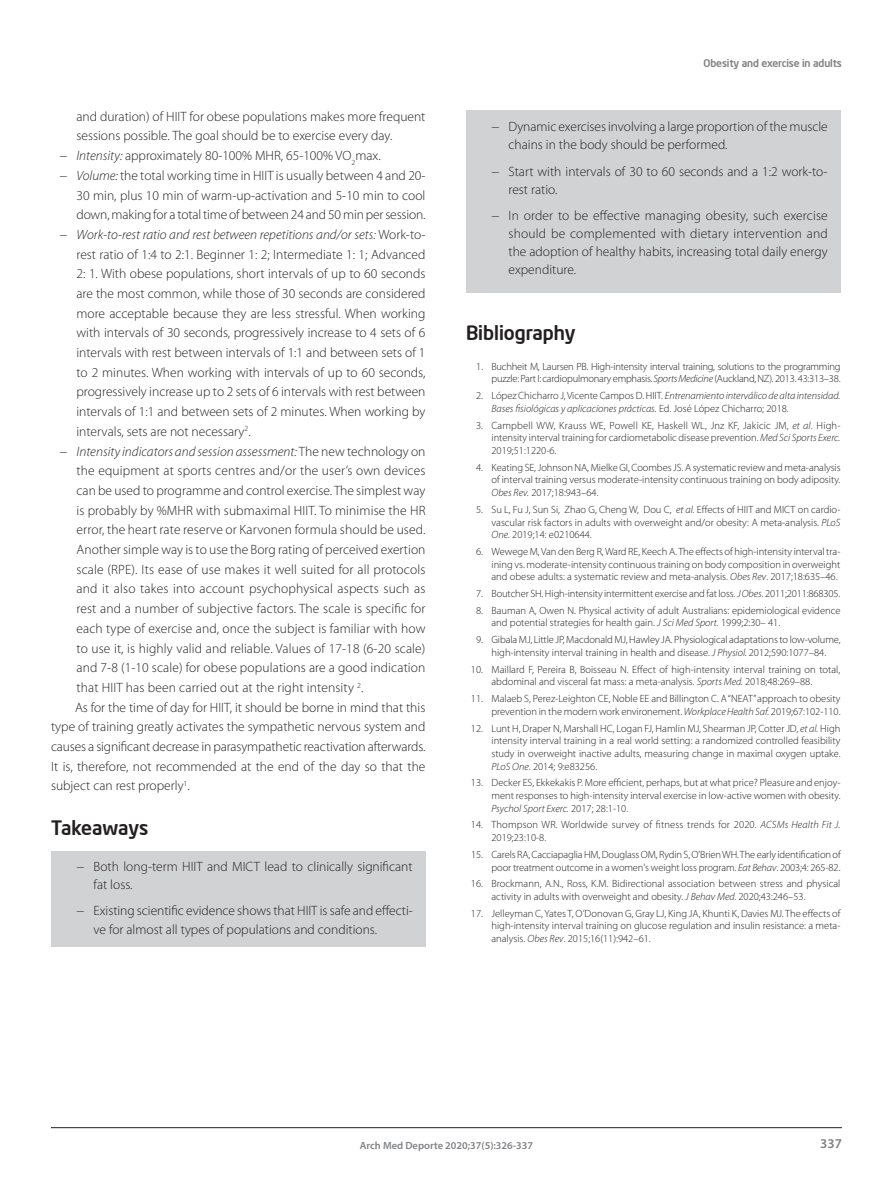
<style>
.page{position:relative;width:893px;height:1191px;background:#fff}
.page>*{position:absolute;margin:0;border:0;box-sizing:border-box;transform-origin:0 0}
.Subtítulo_1{font:500 19.5px "Neo Sans Intel";color:#231f20}
.C__de_texto{font:300 13.5px/19.6px "Myriad Pro";color:#231f20}
.t1{font:600 13.5px "Myriad Pro";color:#808285}
.biblio{font:300 10.5px/12.6px "Myriad Pro";color:#231f20;text-align:justify}
.biblio-2{font:300 10.5px/12.6px "Myriad Pro";letter-spacing:-.02em;color:#231f20;text-align:right}
.biblio-3{font:italic 300 10.5px/12.6px "Myriad Pro";color:#231f20}
.t2{font:600 10.5px "Myriad Pro";color:#808285}
.t3{font:500 10.5px "Neo Sans Intel";letter-spacing:-.01em;color:#808285}
.s1{font-style:italic}
.s2{font-style:normal}
</style>
<div class="page">
<hr style="left:51px;top:1127px;width:791px;height:1px;background:#231f20">
<div style="left:51px;top:850px;width:374px;height:96px;background:#d1d2d4"></div>
<div style="left:466px;top:110px;width:374px;height:183px;background:#d1d2d4"></div>
<p class="C__de_texto" style="left:76px;top:106px;width:350px">and duration) of HIIT for obese populations makes more frequent sessions possible. The goal should be to exercise every day.</p>
<p class="C__de_texto" style="left:59px;top:146px;width:323px">− <span class="s1">Intensity:</span> approximately 80-100% MHR, 65-100% VO<sub>2</sub>max.</p>
<p class="C__de_texto" style="left:76px;top:165px;width:351px;text-align:justify;text-indent:-17px">− <span class="s1">Volume:</span> the total working time in HIIT is usually between 4 and 20- 30 min, plus 10 min of warm-up-activation and 5-10 min to cool down, making for a total time of between 24 and 50 min per session.</p>
<p class="C__de_texto" style="left:76px;top:224px;width:351px;text-align:justify;text-indent:-17px">− <span class="s1">Work-to-rest ratio and rest between repetitions and/or sets:</span> Work-to&shy;rest ratio of 1:4 to 2:1. Beginner 1: 2; Intermediate 1: 1; Advanced 2: 1. With obese populations, short intervals of up to 60 seconds are the most common, while those of 30 seconds are considered more acceptable because they are less stressful. When working with intervals of 30 seconds, progressively increase to 4 sets of 6 intervals with rest between intervals of 1:1 and between sets of 1 to 2 minutes. When working with intervals of up to 60 seconds, progressively increase up to 2 sets of 6 intervals with rest between intervals of 1:1 and between sets of 2 minutes. When working by intervals, sets are not necessary<sup>2</sup>.</p>
<p class="C__de_texto" style="left:76px;top:441px;width:351px;text-align:justify;text-indent:-17px">− <span class="s1">Intensity indicators and session assessment:</span> The new technology on the equipment at sports centres and/or the user’s own devices can be used to programme and control exercise. The simplest way is probably by %MHR with submaximal HIIT. To minimise the HR error, the heart rate reserve or Karvonen formula should be used.<br>Another simple way is to use the Borg rating of perceived exertion scale (RPE). Its ease of use makes it well suited for all protocols and it also takes into account psychophysical aspects such as rest and a number of subjective factors. The scale is specific for each type of exercise and, once the subject is familiar with how to use it, is highly valid and reliable. Values of 17-18 (6-20 scale) and 7-8 (1-10 scale) for obese populations are a good indication that HIIT has been carried out at the right intensity <sup>2</sup>.</p>
<p class="C__de_texto" style="left:51px;top:697px;width:376px;text-align:justify;text-indent:24px">As for the time of day for HIIT, it should be borne in mind that this type of training greatly activates the sympathetic nervous system and causes a significant decrease in parasympathetic reactivation afterwards.<br>It is, therefore, not recommended at the end of the day so that the subject can rest properly<sup>1</sup>.</p>
<p class="Subtítulo_1" style="left:51px;top:816px;width:99px">Takeaways</p>
<p class="C__de_texto" style="left:94px;top:857px;width:321px;line-height:18.1px;text-indent:-17px">− Both long-term HIIT and MICT lead to clinically significant fat loss.</p>
<p class="C__de_texto" style="left:94px;top:901px;width:321px;line-height:18.1px;text-indent:-17px">− Existing scientific evidence shows that HIIT is safe and effecti&shy;ve for almost all types of populations and conditions.</p>
<p class="t3" style="left:704px;top:56px;width:140px">Obesity and exercise in adults</p>
<p class="C__de_texto" style="left:508px;top:118px;width:321px;line-height:18px;text-indent:-17px">− Dynamic exercises involving a large proportion of the muscle chains in the body should be performed.</p>
<p class="C__de_texto" style="left:508px;top:162px;width:321px;line-height:18px;text-indent:-17px">− Start with intervals of 30 to 60 seconds and a 1:2 work-to&shy;rest ratio.</p>
<p class="C__de_texto" style="left:508px;top:207px;width:321px;line-height:18px;text-align:justify;text-indent:-17px">− In order to be effective managing obesity, such exercise should be complemented with dietary intervention and the adoption of healthy habits, increasing total daily energy expenditure.</p>
<p class="Subtítulo_1" style="left:466px;top:321px;width:111px">Bibliography</p>
<p class="biblio-2" style="left:476px;top:360px;width:366px">1. Buchheit M, Laursen PB. High-intensity interval training, solutions to the programming puzzle: Part I: cardiopulmonary emphasis. <span class="s1">Sports Medicine</span> (Auckland, NZ). 2013. 43:313–38.</p>
<p class="biblio-3" style="left:491px;top:389px;width:350px;text-indent:-15px"><span class="s2">2. López Chicharro J, Vicente Campos D. HIIT.</span> Entrenamiento interválico de alta intensidad.<br>Bases fisiológicas y aplicaciones prácticas. <span class="s2">Ed. José López Chicharro; 2018.</span></p>
<p class="biblio" style="left:491px;top:419px;width:350px;text-indent:-15px">3. Campbell WW, Krauss WE, Powell KE, Haskell WL, Jnz KF, Jakicic JM, <span class="s1">et al</span>. High&shy;intensity interval training for cardiometabolic disease prevention. <span class="s1">Med Sci Sports Exerc.<br></span>2019;51:1220-6.</p>
<p class="biblio" style="left:491px;top:461px;width:351px;text-indent:-15px">4. Keating SE, Johnson NA, Mielke GI, Coombes JS. A systematic review and meta-analysis of interval training versus moderate-intensity continuous training on body adiposity.<br><span class="s1">Obes Rev.</span> 2017;18:943–64.</p>
<p class="biblio" style="left:491px;top:503px;width:350px;text-indent:-15px">5. Su L, Fu J, Sun Si, Zhao G, Cheng W, Dou C, <span class="s1">et al.</span> Effects of HIIT and MICT on cardio&shy;vascular risk factors in adults with overweight and/or obesity: A meta-analysis. <span class="s1">PLoS One.</span> 2019;14: e0210644.</p>
<p class="biblio" style="left:491px;top:545px;width:350px;text-indent:-15px">6. Wewege M, Van den Berg R, Ward RE, Keech A. The effects of high-intensity interval tra&shy;ining vs. moderate-intensity continuous training on body composition in overweight and obese adults: a systematic review and meta-analysis. <span class="s1">Obes Rev</span>. 2017;18:635–46.</p>
<p class="biblio" style="left:476px;top:587px;width:366px">7. Boutcher SH. High-intensity intermittent exercise and fat loss. <span class="s1">J Obes</span>. 2011;2011:868305.</p>
<p class="biblio" style="left:491px;top:604px;width:351px;text-indent:-15px">8. Bauman A, Owen N. Physical activity of adult Australians: epidemiological evidence and potential strategies for health gain. <span class="s1">J Sci Med Sport.</span> 1999;2:30– 41.</p>
<p class="biblio" style="left:476px;top:633px;width:366px;text-align:center">9. Gibala MJ, Little JP, Macdonald MJ, Hawley JA. Physiological adaptations to low-volume, high-intensity interval training in health and disease. <span class="s1">J Physiol.</span> 2012;590:1077–84.</p>
<p class="biblio" style="left:491px;top:663px;width:350px;text-indent:-21px">10. Maillard F, Pereira B, Boisseau N. Effect of high-intensity interval training on total, abdominal and visceral fat mass: a meta-analysis. <span class="s1">Sports Med.</span> 2018;48:269–88.</p>
<p class="biblio" style="left:471px;top:692px;width:371px;text-align:right">11. Malaeb S, Perez-Leighton CE, Noble EE and Billington C. A “NEAT” approach to obesity prevention in the modern work environement. <span class="s1">Workplace Health Saf.</span> 2019;67:102-110.</p>
<p class="biblio" style="left:491px;top:722px;width:351px;text-indent:-21px">12. Lunt H, Draper N, Marshall HC, Logan FJ, Hamlin MJ, Shearman JP, Cotter JD, <span class="s1">et al.</span> High intensity interval training in a real world setting: a randomized controlled feasibility study in overweight inactive adults, measuring change in maximal oxygen uptake.<br><span class="s1">PLoS One</span>. 2014; 9:e83256.</p>
<p class="biblio" style="left:491px;top:776px;width:351px;text-indent:-21px">13. Decker ES, Ekkekakis P. More efficient, perhaps, but at what price? Pleasure and enjoy&shy;ment responses to high-intensity interval exercise in low-active women with obesity.<br><span class="s1">Psychol Sport Exerc.</span> 2017; 28:1-10.</p>
<p class="biblio" style="left:491px;top:818px;width:351px;text-indent:-21px">14. Thompson WR. Worldwide survey of fitness trends for 2020. <span class="s1">ACSMs Health Fit J.<br></span>2019;23:10-8.</p>
<p class="biblio" style="left:471px;top:848px;width:371px;text-align:right">15. Carels RA, Cacciapaglia HM, Douglass OM, Rydin S, O'Brien WH. The early identification of poor treatment outcome in a women's weight loss program. <span class="s1">Eat Behav</span>. 2003;4: 265-82.</p>
<p class="biblio" style="left:491px;top:877px;width:350px;text-indent:-21px">16. Brockmann, A.N., Ross, K.M. Bidirectional association between stress and physical activity in adults with overweight and obesity. <span class="s1">J Behav Med.</span> 2020;43:246–53.</p>
<p class="biblio" style="left:491px;top:907px;width:351px;text-indent:-21px">17. Jelleyman C, Yates T, O’Donovan G, Gray LJ, King JA, Khunti K, Davies MJ. The effects of high-intensity interval training on glucose regulation and insulin resistance: a meta&shy;analysis. <span class="s1">Obes Rev</span>. 2015;16(11):942–61.</p>
<p class="t2" style="left:360px;top:1138px;width:175px">Arch Med Deporte 2020;37(5):326-337</p>
<p class="t1" style="left:820px;top:1135px;width:23px">337</p>
</div>
